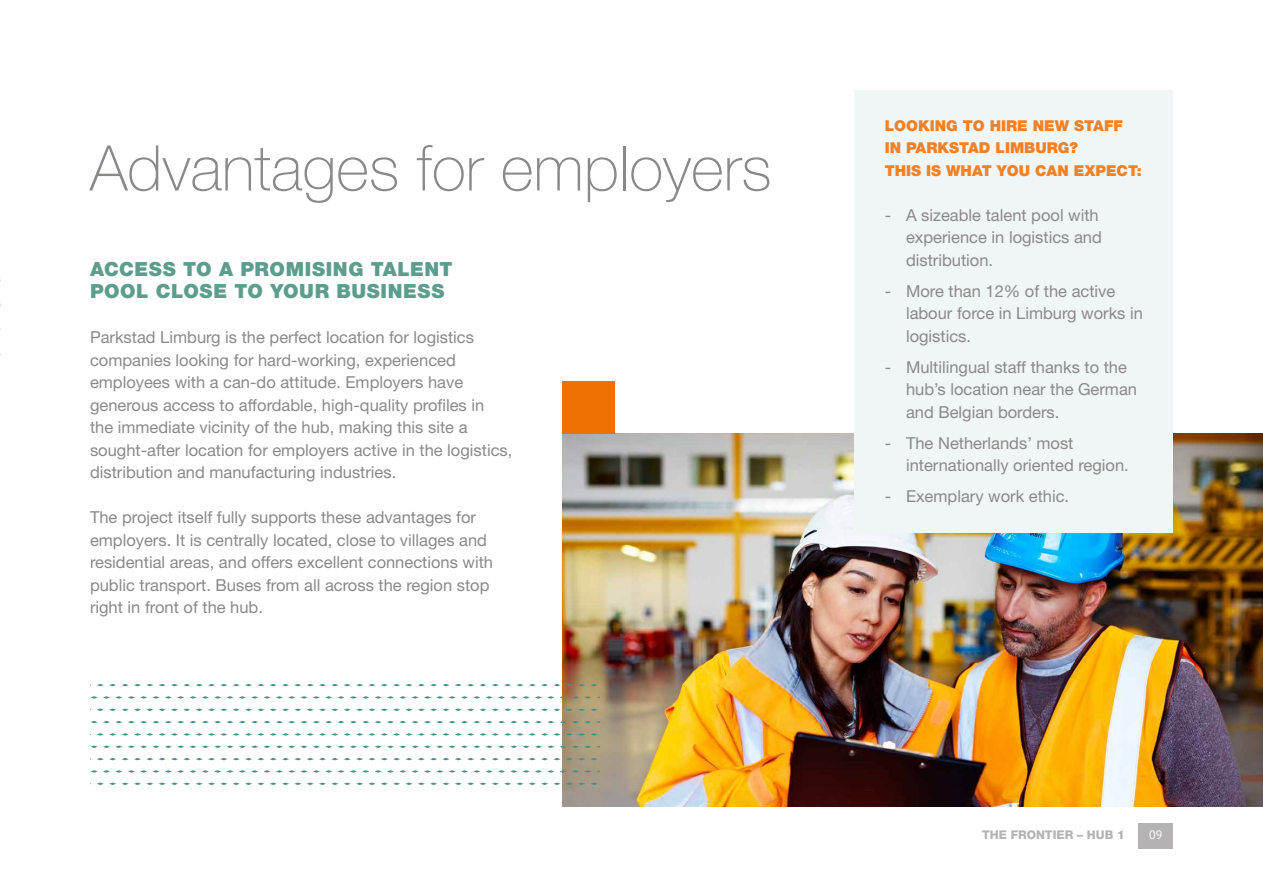
<style>
.page{position:relative;width:1263px;height:893px;background:#fff}
.page>*{position:absolute;margin:0;border:0;box-sizing:border-box;transform-origin:0 0}
.t1{font:100 63px "Helvetica Neue LT Std";color:#8b8988}
.t2{font:900 19.5px/22.5px "Helvetica Neue LT Std";letter-spacing:.03em;color:#5c9d8d}
.t3{font:16.5px/22.5px "Helvetica Neue LT Std";color:#8b8988}
.t4{font:900 15px/22.5px "Helvetica Neue LT Std";color:#f08126}
.t5{font:800 12px "Helvetica Neue LT Std";color:#b4b2b2}
.t6{font:12px "PT Sans";color:#fff}
</style>
<div class="page">
<div style="left:1138px;top:824px;width:35px;height:25px;background:#b4b2b2"></div>
<img style="left:562px;top:434px;width:701px;height:373px">
<div style="left:855px;top:90px;width:318px;height:442px;background:#f0f5f6"></div>
<svg style="left:560px;top:696px;width:31px;height:3px"></svg>
<svg style="left:566px;top:684px;width:32px;height:2px"></svg>
<svg style="left:560px;top:721px;width:31px;height:2px"></svg>
<svg style="left:566px;top:708px;width:31px;height:3px"></svg>
<svg style="left:560px;top:745px;width:31px;height:3px"></svg>
<svg style="left:566px;top:733px;width:31px;height:3px"></svg>
<svg style="left:566px;top:782px;width:32px;height:3px"></svg>
<svg style="left:560px;top:770px;width:31px;height:3px"></svg>
<svg style="left:566px;top:758px;width:32px;height:2px"></svg>
<svg style="left:529px;top:684px;width:31px;height:2px"></svg>
<svg style="left:529px;top:708px;width:31px;height:3px"></svg>
<svg style="left:529px;top:733px;width:31px;height:3px"></svg>
<svg style="left:529px;top:782px;width:31px;height:3px"></svg>
<svg style="left:529px;top:758px;width:31px;height:2px"></svg>
<svg style="left:523px;top:696px;width:31px;height:3px"></svg>
<svg style="left:523px;top:721px;width:31px;height:2px"></svg>
<svg style="left:523px;top:745px;width:31px;height:3px"></svg>
<svg style="left:523px;top:770px;width:31px;height:3px"></svg>
<svg style="left:486px;top:696px;width:31px;height:3px"></svg>
<svg style="left:492px;top:684px;width:31px;height:2px"></svg>
<svg style="left:486px;top:721px;width:31px;height:2px"></svg>
<svg style="left:492px;top:708px;width:31px;height:3px"></svg>
<svg style="left:486px;top:745px;width:31px;height:3px"></svg>
<svg style="left:492px;top:733px;width:31px;height:3px"></svg>
<svg style="left:492px;top:782px;width:31px;height:3px"></svg>
<svg style="left:486px;top:770px;width:31px;height:3px"></svg>
<svg style="left:492px;top:758px;width:31px;height:2px"></svg>
<svg style="left:455px;top:684px;width:31px;height:2px"></svg>
<svg style="left:455px;top:708px;width:31px;height:3px"></svg>
<svg style="left:455px;top:733px;width:31px;height:3px"></svg>
<svg style="left:455px;top:782px;width:31px;height:3px"></svg>
<svg style="left:455px;top:758px;width:31px;height:2px"></svg>
<svg style="left:449px;top:696px;width:31px;height:3px"></svg>
<svg style="left:449px;top:721px;width:31px;height:2px"></svg>
<svg style="left:449px;top:745px;width:31px;height:3px"></svg>
<svg style="left:449px;top:770px;width:31px;height:3px"></svg>
<svg style="left:412px;top:696px;width:31px;height:3px"></svg>
<svg style="left:418px;top:684px;width:31px;height:2px"></svg>
<svg style="left:412px;top:721px;width:31px;height:2px"></svg>
<svg style="left:418px;top:708px;width:31px;height:3px"></svg>
<svg style="left:412px;top:745px;width:31px;height:3px"></svg>
<svg style="left:418px;top:733px;width:31px;height:3px"></svg>
<svg style="left:418px;top:782px;width:31px;height:3px"></svg>
<svg style="left:412px;top:770px;width:31px;height:3px"></svg>
<svg style="left:418px;top:758px;width:31px;height:2px"></svg>
<svg style="left:381px;top:684px;width:31px;height:2px"></svg>
<svg style="left:381px;top:708px;width:31px;height:3px"></svg>
<svg style="left:381px;top:733px;width:31px;height:3px"></svg>
<svg style="left:381px;top:782px;width:31px;height:3px"></svg>
<svg style="left:381px;top:758px;width:31px;height:2px"></svg>
<svg style="left:375px;top:696px;width:31px;height:3px"></svg>
<svg style="left:375px;top:721px;width:31px;height:2px"></svg>
<svg style="left:375px;top:745px;width:31px;height:3px"></svg>
<svg style="left:375px;top:770px;width:31px;height:3px"></svg>
<svg style="left:344px;top:708px;width:31px;height:3px"></svg>
<svg style="left:344px;top:684px;width:31px;height:2px"></svg>
<svg style="left:344px;top:733px;width:31px;height:3px"></svg>
<svg style="left:344px;top:758px;width:31px;height:2px"></svg>
<svg style="left:344px;top:782px;width:31px;height:3px"></svg>
<svg style="left:307px;top:684px;width:31px;height:2px"></svg>
<svg style="left:307px;top:708px;width:31px;height:3px"></svg>
<svg style="left:307px;top:733px;width:31px;height:3px"></svg>
<svg style="left:307px;top:782px;width:31px;height:3px"></svg>
<svg style="left:307px;top:758px;width:31px;height:2px"></svg>
<svg style="left:270px;top:684px;width:31px;height:2px"></svg>
<svg style="left:270px;top:708px;width:31px;height:3px"></svg>
<svg style="left:270px;top:733px;width:31px;height:3px"></svg>
<svg style="left:270px;top:782px;width:31px;height:3px"></svg>
<svg style="left:270px;top:758px;width:31px;height:2px"></svg>
<svg style="left:233px;top:684px;width:31px;height:2px"></svg>
<svg style="left:233px;top:708px;width:31px;height:3px"></svg>
<svg style="left:233px;top:733px;width:31px;height:3px"></svg>
<svg style="left:233px;top:782px;width:31px;height:3px"></svg>
<svg style="left:233px;top:758px;width:31px;height:2px"></svg>
<svg style="left:196px;top:684px;width:31px;height:2px"></svg>
<svg style="left:196px;top:708px;width:31px;height:3px"></svg>
<svg style="left:196px;top:733px;width:31px;height:3px"></svg>
<svg style="left:196px;top:782px;width:31px;height:3px"></svg>
<svg style="left:196px;top:758px;width:31px;height:2px"></svg>
<svg style="left:159px;top:684px;width:31px;height:2px"></svg>
<svg style="left:159px;top:708px;width:31px;height:3px"></svg>
<svg style="left:159px;top:733px;width:31px;height:3px"></svg>
<svg style="left:159px;top:782px;width:31px;height:3px"></svg>
<svg style="left:159px;top:758px;width:31px;height:2px"></svg>
<svg style="left:128px;top:696px;width:241px;height:3px"></svg>
<svg style="left:122px;top:684px;width:31px;height:2px"></svg>
<svg style="left:128px;top:721px;width:241px;height:2px"></svg>
<svg style="left:122px;top:708px;width:31px;height:3px"></svg>
<svg style="left:128px;top:745px;width:241px;height:3px"></svg>
<svg style="left:122px;top:733px;width:31px;height:3px"></svg>
<svg style="left:122px;top:782px;width:31px;height:3px"></svg>
<svg style="left:128px;top:770px;width:241px;height:3px"></svg>
<svg style="left:122px;top:758px;width:31px;height:2px"></svg>
<svg style="left:91px;top:696px;width:31px;height:3px"></svg>
<svg style="left:90px;top:684px;width:26px;height:2px"></svg>
<svg style="left:91px;top:721px;width:31px;height:2px"></svg>
<svg style="left:90px;top:708px;width:26px;height:3px"></svg>
<svg style="left:91px;top:745px;width:31px;height:3px"></svg>
<svg style="left:90px;top:733px;width:26px;height:3px"></svg>
<svg style="left:90px;top:782px;width:26px;height:3px"></svg>
<svg style="left:91px;top:770px;width:31px;height:3px"></svg>
<svg style="left:90px;top:758px;width:26px;height:2px"></svg>
<div style="left:562px;top:381px;width:53px;height:53px;background:#ee7203"></div>
<h1 class="t1" style="left:90px;top:132px;width:683px">Advantages for employers</h1>
<p class="t2" style="left:90px;top:257px;width:364px">ACCESS TO A PROMISING TALENT<br>POOL CLOSE TO YOUR BUSINESS</p>
<p class="t3" style="left:90px;top:326px;width:424px">Parkstad Limburg is the perfect location for logistics companies looking for hard-working, experienced employees with a can-do attitude. Employers have generous access to affordable, high-quality profiles in<br>the immediate vicinity of the hub, making this site a sought-after location for employers active in the logistics, distribution and manufacturing industries.</p>
<p class="t3" style="left:90px;top:506px;width:405px">The project itself fully supports these advantages for employers. It is centrally located, close to villages and residential areas, and offers excellent connections with public transport. Buses from all across the region stop right in front of the hub.</p>
<p class="t4" style="left:885px;top:114px;width:258px">LOOKING TO HIRE NEW STAFF<br>IN PARKSTAD LIMBURG?<br>THIS IS WHAT YOU CAN EXPECT:</p>
<p class="t3" style="left:906px;top:203px;width:197px;text-indent:-21px">- A sizeable talent pool with experience in logistics and distribution.</p>
<p class="t3" style="left:906px;top:279px;width:238px;text-indent:-21px">- More than 12% of the active labour force in Limburg works in logistics.</p>
<p class="t3" style="left:906px;top:355px;width:233px;text-indent:-21px">- Multilingual staff thanks to the hub’s location near the German and Belgian borders.</p>
<p class="t3" style="left:906px;top:431px;width:224px;text-indent:-21px">- The Netherlands’ most internationally oriented region.</p>
<p class="t3" style="left:885px;top:485px;width:186px">- Exemplary work ethic.</p>
<p class="t5" style="left:982px;top:827px;width:144px">THE FRONTIER – HUB 1</p>
<p class="t6" style="left:1149px;top:827px;width:15px">09</p>
</div>
